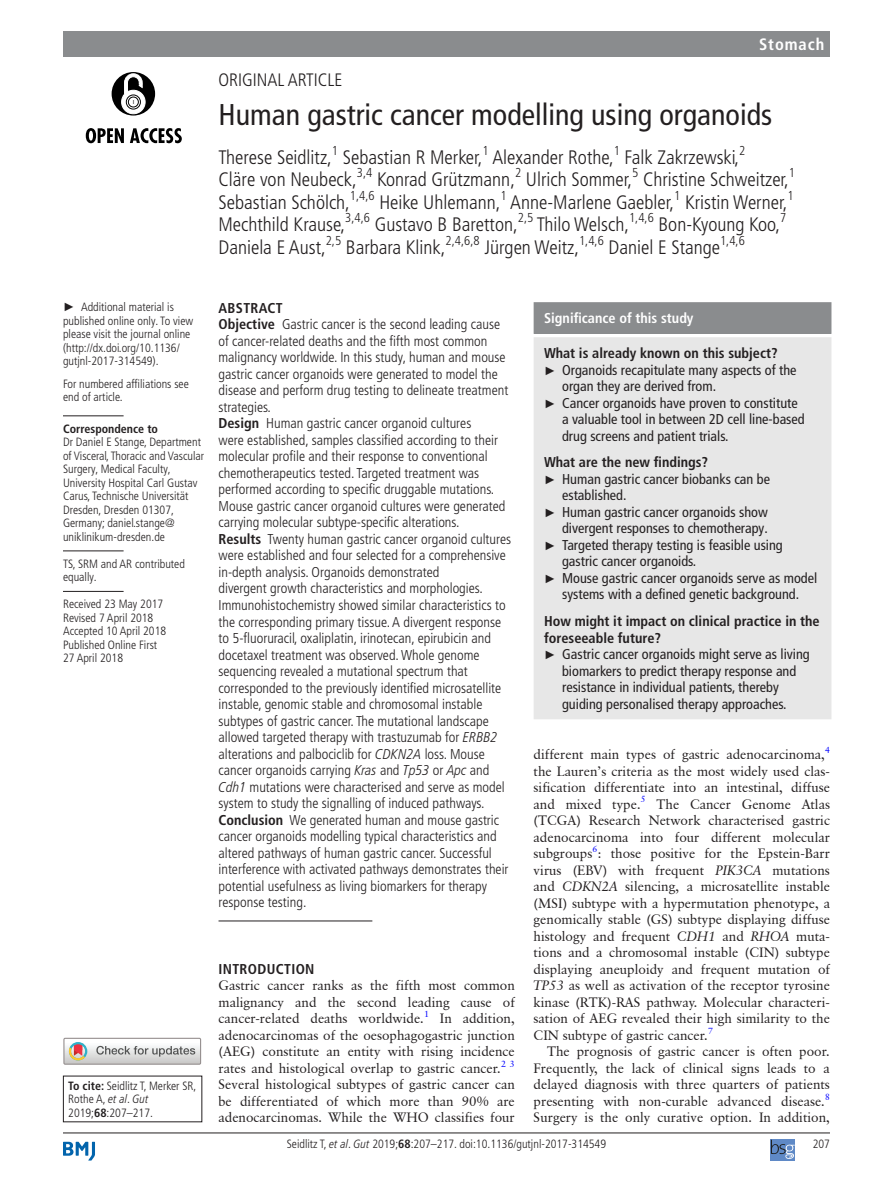
<style>
.page{position:relative;width:893px;height:1191px;background:#fff}
.page>*{position:absolute;margin:0;border:0;box-sizing:border-box;transform-origin:0 0}
.t1{font:condensed 30px "Frutiger LT Pro";color:#231f20}
.t2{font:300 condensed 19.5px/22.5px "Frutiger LT Pro";color:#231f20}
.t3{font:300 condensed 18px "Frutiger LT Pro";color:#231f20}
.t4{font:700 condensed 16.5px "Frutiger LT Pro";letter-spacing:.055em;color:#fff}
.t5{font:300 condensed 14.25px/16.5px "Frutiger LT Pro";color:#231f20}
.t6{font:condensed 14.25px "Frutiger LT Pro";color:#231f20}
.t7{font:700 condensed 14.25px "Frutiger LT Pro";color:#231f20}
.t8{font:700 condensed 14.25px "Frutiger LT Pro";color:#fff}
.t9{font:13.5px/16.5px "Classical Garamond BT";color:#231f20;text-align:justify}
.t10{font:300 condensed 12px/13.5px "Frutiger LT Pro";color:#231f20}
.t11{font:700 condensed 12px "Frutiger LT Pro";color:#231f20}
.s1{font-family:"Arial";font-weight:400;font-stretch:normal}
.s2{font-weight:700}
.s3{font-style:italic}
.s4{font-family:"Arial";font-stretch:normal;font-size:12px}
</style>
<div class="page">
<hr style="left:63px;top:1132px;width:767px;height:1px;background:#231f20">
<svg style="left:770px;top:1139px;width:25px;height:21px"></svg>
<svg style="left:771px;top:1139px;width:24px;height:19px"></svg>
<svg style="left:63px;top:1141px;width:32px;height:19px"></svg>
<div style="left:63px;top:31px;width:767px;height:25px;background:#8a8c8e"></div>
<hr style="left:63px;top:415px;width:61px;height:1px;background:#231f20">
<hr style="left:63px;top:550px;width:61px;height:1px;background:#231f20">
<hr style="left:63px;top:591px;width:61px;height:1px;background:#231f20">
<div style="left:63px;top:1037px;width:138px;height:27px;border:1px solid #969090"></div>
<svg style="left:64px;top:1038px;width:137px;height:26px"></svg>
<div style="left:534px;top:303px;width:297px;height:30px;background:#8a8c8e"></div>
<div style="left:534px;top:302px;width:297px;height:32px;border:2px solid #8a8c8e"></div>
<div style="left:534px;top:338px;width:297px;height:380px;background:#e7e7e7"></div>
<div style="left:534px;top:337px;width:297px;height:382px;border:2px solid #e7e7e7"></div>
<hr style="left:219px;top:920px;width:153px;height:1px;background:#231f20">
<div style="left:112px;top:72px;width:43px;height:43px;background:#000;border-radius:50%"></div>
<svg style="left:121px;top:73px;width:25px;height:41px"></svg>
<div style="left:126px;top:95px;width:15px;height:14px;border:1px solid #000;border-radius:50%"></div>
<div style="left:128px;top:97px;width:11px;height:10px;border:1px solid #000;border-radius:50%"></div>
<svg style="left:86px;top:128px;width:38px;height:15px"></svg>
<svg style="left:130px;top:128px;width:52px;height:15px"></svg>
<p class="t4" style="left:759px;top:34px;width:67px">Stomach</p>
<p class="t3" style="left:219px;top:69px;width:125px">Original article</p>
<h1 class="t1" style="left:219px;top:97px;width:555px">Human gastric cancer modelling using organoids</h1>
<p class="t2" style="left:219px;top:146px;width:578px">Therese Seidlitz,<sup>1</sup> Sebastian R Merker,<sup>1</sup> Alexander Rothe,<sup>1</sup> Falk Zakrzewski,<sup>2<br></sup>Cläre von Neubeck,<sup>3,4</sup> Konrad Grützmann,<sup>2</sup> Ulrich Sommer,<sup>5</sup> Christine Schweitzer,<sup>1<br></sup>Sebastian Schölch,<sup>1,4,6</sup> Heike Uhlemann,<sup>1</sup> Anne-Marlene Gaebler,<sup>1</sup> Kristin Werner,<sup>1<br></sup>Mechthild Krause,<sup>3,4,6</sup> Gustavo B Baretton,<sup>2,5</sup> Thilo Welsch,<sup>1,4,6</sup> Bon-Kyoung Koo,<sup>7<br></sup>Daniela E Aust,<sup>2,5</sup> Barbara Klink,<sup>2,4,6,8</sup> Jürgen Weitz,<sup>1,4,6</sup> Daniel E Stange<sup>1,4,6</sup></p>
<p class="t10" style="left:63px;top:300px;width:132px"><span class="s1">►</span> Additional material is published online only. To view please visit the journal online (http://dx.doi.org/10.1136/ gutjnl-2017-314549).</p>
<p class="t10" style="left:63px;top:377px;width:127px">For numbered affiliations see end of article.</p>
<p class="t11" style="left:63px;top:421px;width:97px">Correspondence to</p>
<p class="t10" style="left:63px;top:435px;width:143px">Dr Daniel E Stange, Department of Visceral, Thoracic and Vascular<br>Surgery, Medical Faculty,<br>University Hospital Carl Gustav<br>Carus, Technische Universität<br>Dresden, Dresden 01307,<br>Germany; daniel.stange@ uniklinikum-dresden.de</p>
<p class="t10" style="left:63px;top:557px;width:123px">TS, SRM and AR contributed equally.</p>
<p class="t10" style="left:63px;top:597px;width:105px">Received 23 May 2017<br>Revised 7 April 2018<br>Accepted 10 April 2018<br>Published Online First<br>27 April 2018</p>
<p class="t10" style="left:68px;top:1079px;width:130px"><span class="s2">To cite:</span> Seidlitz T, Merker SR,<br>Rothe A, <span class="s3">et al</span>. <span class="s3">Gut<br></span>2019;<span class="s2">68</span>:207–217.</p>
<p class="t5" style="left:219px;top:300px;width:294px"><span class="s2">Abstract<br>Objective</span> Gastric cancer is the second leading cause of cancer-related deaths and the fifth most common malignancy worldwide. I n this study, human and mouse gastric cancer organoids were generated to model the disease and perform drug testing to delineate treatment strategies.<br><span class="s2">Design</span> Human gastric cancer organoid cultures<br>were established, samples classified according to their molecular profile and their response to conventional chemotherapeutics tested. Targeted treatment was performed according to specific druggable mutations.<br>Mouse gastric cancer organoid cultures were generated carrying molecular subtype-specific alterations.<br><span class="s2">Results</span> Twenty human gastric cancer organoid cultures were established and four selected for a comprehensive in-depth analysis. Organoids demonstrated<br>divergent growth characteristics and morphologies.<br>I mmunohistochemistry showed similar characteristics to the corresponding primary tissue. A divergent response to 5-fluoruracil, oxaliplatin, irinotecan, epirubicin and docetaxel treatment was observed. Whole genome sequencing revealed a mutational spectrum that corresponded to the previously identified microsatellite instable, genomic stable and chromosomal instable subtypes of gastric cancer. The mutational landscape allowed targeted therapy with trastuzumab for <span class="s3">ERBB2 </span>alterations and palbociclib for <span class="s3">CDKN2A</span> loss. Mouse cancer organoids carrying <span class="s3">Kras</span> and <span class="s3">Tp53</span> or <span class="s3">Apc</span> and <span class="s3">Cdh1</span> mutations were characterised and serve as model system to study the signalling of induced pathways.<br><span class="s2">Conclusion</span> We generated human and mouse gastric cancer organoids modelling typical characteristics and altered pathways of human gastric cancer. Successful interference with activated pathways demonstrates their potential usefulness as living biomarkers for therapy response testing.</p>
<p class="t7" style="left:219px;top:960px;width:66px">Introductio</p>
<p class="t7" style="left:305px;top:960px;width:11px">n</p>
<p class="t9" style="left:219px;top:977px;width:298px">Gastric cancer ranks as the fifth most common malignancy and the second leading cause of cancer-related deaths worldwide.<sup>1</sup></p>
<p class="t9" style="left:219px;top:1010px;width:298px;text-indent:221px">In addition, adenocarcinomas of the oesophagogastric junction (AEG) constitute an entity with rising incidence rates and histological overlap to gastric cancer.<sup>2</sup> <sup>3<br></sup>Several histological subtypes of gastric cancer can be differentiated of which more than 90% are adenocarcinomas. While the WHO classifies four</p>
<p class="t8" style="left:544px;top:310px;width:151px">Significance of this study</p>
<p class="t7" style="left:544px;top:345px;width:235px">What is already known on this subject?</p>
<p class="t6" style="left:544px;top:362px;width:254px"><span class="s4">►</span> Organoids recapitulate many aspects of the</p>
<p class="t6" style="left:562px;top:378px;width:156px">organ they are derived from.</p>
<p class="t6" style="left:544px;top:395px;width:255px"><span class="s4">►</span> Cancer organoids have proven to constitute</p>
<p class="t6" style="left:562px;top:411px;width:244px">a valuable tool in between 2D cell line-based</p>
<p class="t6" style="left:562px;top:428px;width:168px">drug screens and patient trials.</p>
<p class="t7" style="left:544px;top:454px;width:166px">What are the new findings?</p>
<p class="t6" style="left:544px;top:470px;width:227px"><span class="s4">►</span> Human gastric cancer biobanks can be</p>
<p class="t6" style="left:562px;top:487px;width:66px">established.</p>
<p class="t6" style="left:544px;top:503px;width:225px"><span class="s4">►</span> Human gastric cancer organoids show</p>
<p class="t6" style="left:562px;top:520px;width:207px">divergent responses to chemotherapy.</p>
<p class="t6" style="left:544px;top:536px;width:240px"><span class="s4">►</span> Targeted therapy testing is feasible using</p>
<p class="t6" style="left:562px;top:553px;width:136px">gastric cancer organoids.</p>
<p class="t6" style="left:544px;top:569px;width:275px"><span class="s4">►</span> Mouse gastric cancer organoids serve as model</p>
<p class="t6" style="left:562px;top:586px;width:239px">systems with a defined genetic background.</p>
<p class="t7" style="left:544px;top:612px;width:277px">How might it impact on clinical practice in the</p>
<p class="t7" style="left:544px;top:629px;width:118px">foreseeable future?</p>
<p class="t6" style="left:544px;top:646px;width:267px"><span class="s4">►</span> Gastric cancer organoids might serve as living</p>
<p class="t6" style="left:562px;top:662px;width:236px">biomarkers to predict therapy response and</p>
<p class="t6" style="left:562px;top:679px;width:218px">resistance in individual patients, thereby</p>
<p class="t6" style="left:562px;top:695px;width:226px">guiding personalised therapy approaches.</p>
<p class="t9" style="left:534px;top:746px;width:298px">different main types of gastric adenocarcinoma,<sup>4 </sup>the Lauren’s criteria as the most widely used clas&shy;sification differentiate into an intestinal, diffuse and mixed type.<sup>5</sup></p>
<p class="t9" style="left:534px;top:795px;width:298px;text-indent:123px">The Cancer Genome Atlas (TCGA) Research Network characterised gastric adenocarcinoma into four different molecular subgroups<sup>6</sup>: those positive for the Epstein-Barr virus (EBV) with frequent <span class="s3">PIK3CA</span> mutations and <span class="s3">CDKN2A</span> silencing, a microsatellite instable (MSI) subtype with a hypermutation phenotype, a genomically stable (GS) subtype displaying diffuse histology and frequent <span class="s3">CDH1</span> and <span class="s3">RHOA</span> muta&shy;tions and a chromosomal instable (CIN) subtype displaying aneuploidy and frequent mutation of <span class="s3">TP53</span> as well as activation of the receptor tyrosine kinase (RTK)-RAS pathway. Molecular characteri&shy;sation of AEG revealed their high similarity to the CIN subtype of gastric cancer.<sup>7</sup></p>
<p class="t9" style="left:534px;top:1043px;width:298px;text-indent:14px">The prognosis of gastric cancer is often poor.<br>Frequently, the lack of clinical signs leads to a delayed diagnosis with three quarters of patients presenting with non-curable advanced disease.<sup>8<br></sup>Surgery is the only curative option. In addition,</p>
<p class="t10" style="left:287px;top:1136px;width:321px">Seidlitz T, <span class="s3">et al</span>. <span class="s3">Gut</span> 2019;<span class="s2">68</span>:207–217. doi:10.1136/gutjnl-2017-314549</p>
<p class="t10" style="left:813px;top:1136px;width:19px">207</p>
</div>
